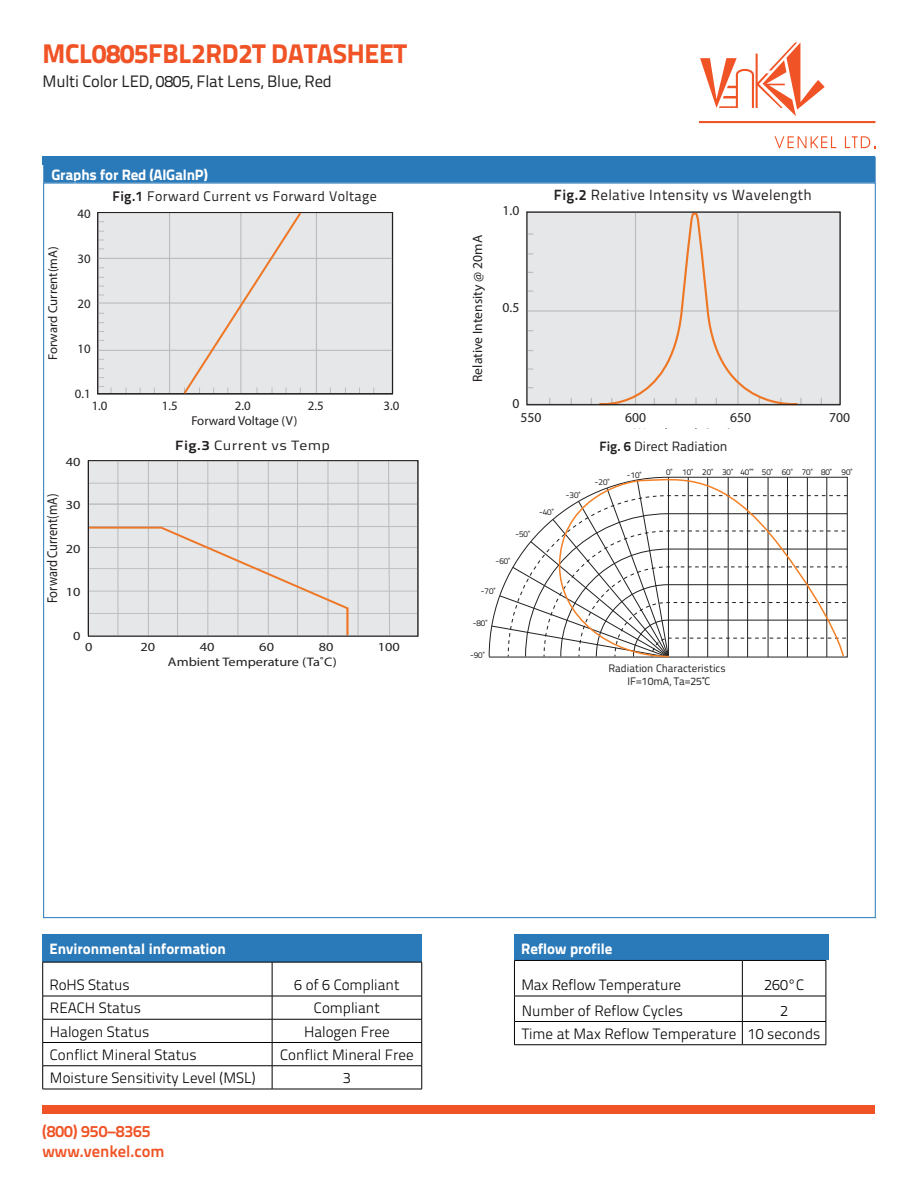
<style>
.page{position:relative;width:918px;height:1188px;background:#fff}
.page>*{position:absolute;margin:0;border:0;box-sizing:border-box;transform-origin:0 0}
.t1{font:800 27px "Titillium Text 22 L";letter-spacing:-.01em;color:#f05325}
.t2{font:16.5px "Titillium Text 22 L";letter-spacing:-.01em;color:#221f1f}
.t3{font:700 16.5px/19.8px "Titillium Text 22 L";color:#f05325}
.t4{font:300 15px/23.2px "Titillium Text 22 L";color:#000}
.t5{font:800 15px "Titillium Text 22 L";color:#fff}
.t6{font:14.85px "Titillium Text 22 L";letter-spacing:.025em;color:#231f20}
.t7{font:14.4px "Myriad Pro";color:#231f20;scale:.86 1}
.t8{font:13.95px "Titillium Text 22 L";letter-spacing:.025em;color:#231f20}
.t9{font:13.65px "Myriad Pro";color:#231f20}
.t10{font:13.5px "Titillium Text 22 L";color:#221f1f}
.t11{font:13.5px "Titillium Text 22 L";letter-spacing:.025em;color:#231f20;scale:1.16 1}
.t12{font:12.9px "Myriad Pro";color:#231f20}
.t13{font:12.45px "Myriad Pro";color:#231f20;scale:1.16 1}
.t14{font:10.8px/13px "Titillium Text 22 L";color:#221f1f;text-align:center}
.t15{font:8.4px "Titillium Text 22 L";color:#221f1f}
.s1{font-weight:700}
</style>
<div class="page">
<svg style="left:700px;top:43px;width:125px;height:73px"></svg>
<svg style="left:775px;top:136px;width:61px;height:12px"></svg>
<svg style="left:845px;top:136px;width:30px;height:12px"></svg>
<hr style="left:699px;top:121px;width:176px;height:2px;background:#f05325">
<div style="left:43px;top:1106px;width:832px;height:8px;background:#f05325"></div>
<div style="left:44px;top:158px;width:831px;height:24px;background:#2a79b8"></div>
<div style="left:43px;top:157px;width:833px;height:26px;border:2px solid #2a79b8"></div>
<div style="left:43px;top:934px;width:379px;height:28px;background:#2a79b8"></div>
<hr style="left:43px;top:962px;width:229px;height:1px;background:#000">
<hr style="left:42px;top:962px;width:1px;height:34px;background:#000">
<hr style="left:272px;top:962px;width:150px;height:1px;background:#000">
<hr style="left:272px;top:962px;width:1px;height:34px;background:#000">
<hr style="left:421px;top:962px;width:1px;height:34px;background:#000">
<hr style="left:43px;top:996px;width:229px;height:1px;background:#000">
<hr style="left:272px;top:996px;width:150px;height:1px;background:#000">
<hr style="left:43px;top:1019px;width:229px;height:1px;background:#000">
<hr style="left:272px;top:1019px;width:150px;height:1px;background:#000">
<hr style="left:43px;top:1042px;width:229px;height:1px;background:#000">
<hr style="left:272px;top:1042px;width:150px;height:1px;background:#000">
<hr style="left:43px;top:1065px;width:229px;height:1px;background:#000">
<svg style="left:42px;top:996px;width:1px;height:93px"></svg>
<hr style="left:272px;top:1065px;width:150px;height:1px;background:#000">
<svg style="left:272px;top:996px;width:1px;height:93px"></svg>
<svg style="left:421px;top:996px;width:1px;height:93px"></svg>
<hr style="left:43px;top:1089px;width:229px;height:1px;background:#000">
<hr style="left:272px;top:1089px;width:150px;height:1px;background:#000">
<div style="left:514px;top:934px;width:315px;height:26px;background:#2a79b8"></div>
<hr style="left:514px;top:960px;width:228px;height:1px;background:#000">
<hr style="left:514px;top:961px;width:1px;height:35px;background:#000">
<hr style="left:742px;top:960px;width:84px;height:1px;background:#000">
<hr style="left:742px;top:961px;width:1px;height:35px;background:#000">
<hr style="left:826px;top:961px;width:1px;height:35px;background:#000">
<hr style="left:514px;top:996px;width:228px;height:1px;background:#000">
<hr style="left:742px;top:996px;width:84px;height:1px;background:#000">
<hr style="left:514px;top:1021px;width:228px;height:1px;background:#000">
<svg style="left:514px;top:996px;width:1px;height:48px"></svg>
<hr style="left:742px;top:1021px;width:84px;height:1px;background:#000">
<svg style="left:742px;top:996px;width:1px;height:48px"></svg>
<svg style="left:826px;top:996px;width:1px;height:49px"></svg>
<hr style="left:514px;top:1044px;width:228px;height:1px;background:#000">
<hr style="left:742px;top:1044px;width:84px;height:1px;background:#000">
<div style="left:527px;top:212px;width:313px;height:193px;background:#e6e7e8"></div>
<hr style="left:526px;top:310px;width:314px;height:2px;background:#bbbdbf">
<hr style="left:526px;top:211px;width:314px;height:1px;background:#bbbdbf">
<svg style="left:591px;top:211px;width:211px;height:195px"></svg>
<div style="left:526px;top:212px;width:315px;height:193px;border:1px solid #231f20"></div>
<div style="left:88px;top:461px;width:330px;height:175px;background:#e6e7e8"></div>
<hr style="left:88px;top:504px;width:330px;height:1px;background:#bbbdbf">
<hr style="left:88px;top:526px;width:330px;height:1px;background:#bbbdbf">
<hr style="left:88px;top:547px;width:330px;height:1px;background:#bbbdbf">
<hr style="left:88px;top:568px;width:330px;height:1px;background:#bbbdbf">
<hr style="left:88px;top:613px;width:330px;height:1px;background:#bbbdbf">
<hr style="left:88px;top:591px;width:329px;height:1px;background:#bbbdbf">
<hr style="left:88px;top:483px;width:330px;height:1px;background:#bbbdbf">
<hr style="left:87px;top:461px;width:1px;height:173px;background:#bbbdbf">
<hr style="left:118px;top:461px;width:1px;height:174px;background:#bbbdbf">
<hr style="left:148px;top:461px;width:1px;height:175px;background:#bbbdbf">
<hr style="left:177px;top:461px;width:1px;height:175px;background:#bbbdbf">
<hr style="left:207px;top:461px;width:1px;height:175px;background:#bbbdbf">
<hr style="left:328px;top:461px;width:1px;height:175px;background:#bbbdbf">
<hr style="left:358px;top:461px;width:1px;height:175px;background:#bbbdbf">
<svg style="left:388px;top:462px;width:3px;height:173px"></svg>
<hr style="left:237px;top:461px;width:1px;height:175px;background:#bbbdbf">
<hr style="left:268px;top:461px;width:1px;height:173px;background:#bbbdbf">
<hr style="left:297px;top:461px;width:1px;height:175px;background:#bbbdbf">
<svg style="left:87px;top:526px;width:263px;height:111px"></svg>
<div style="left:88px;top:460px;width:330px;height:177px;border:1px solid #231f20"></div>
<div style="left:98px;top:212px;width:294px;height:182px;background:#e6e7e8"></div>
<hr style="left:169px;top:213px;width:1px;height:181px;background:#bbbdbf">
<hr style="left:316px;top:213px;width:1px;height:181px;background:#bbbdbf">
<hr style="left:97px;top:258px;width:296px;height:1px;background:#bbbdbf">
<hr style="left:97px;top:302px;width:296px;height:2px;background:#bbbdbf">
<hr style="left:97px;top:350px;width:296px;height:1px;background:#bbbdbf">
<div style="left:97px;top:212px;width:296px;height:182px;border:1px solid #231f20"></div>
<svg style="left:182px;top:212px;width:121px;height:183px"></svg>
<svg style="left:488px;top:476px;width:360px;height:182px"></svg>
<svg style="left:558px;top:476px;width:287px;height:182px"></svg>
<h1 class="t1" style="left:43px;top:38px;width:366px">MCL0805FBL2RD2T DATASHEET</h1>
<p class="t2" style="left:43px;top:75px;width:291px">Multi Color LED, 0805, Flat Lens, Blue, Red</p>
<p class="t5" style="left:52px;top:169px;width:158px">Graphs for Red (AlGalnP)</p>
<p class="t12" style="left:48px;top:360px;width:115px;rotate:-90deg">Forward Current(mA)</p>
<p class="t12" style="left:77px;top:209px;width:15px">40</p>
<p class="t12" style="left:77px;top:254px;width:15px">30</p>
<p class="t12" style="left:77px;top:299px;width:15px">20</p>
<p class="t12" style="left:77px;top:344px;width:15px">10</p>
<p class="t12" style="left:75px;top:388px;width:17px">0.1</p>
<p class="t8" style="left:112px;top:191px;width:266px"><span class="s1">Fig.1</span> Forward Current vs Forward Voltage</p>
<p class="t12" style="left:92px;top:401px;width:17px">1.0</p>
<p class="t12" style="left:162px;top:401px;width:17px">1.5</p>
<p class="t12" style="left:235px;top:401px;width:17px">2.0</p>
<p class="t12" style="left:308px;top:401px;width:17px">2.5</p>
<p class="t12" style="left:384px;top:401px;width:17px">3.0</p>
<p class="t12" style="left:191px;top:416px;width:107px">Forward Voltage (V)</p>
<p class="t11" style="left:175px;top:440px;width:135px"><span class="s1">Fig.3</span> Current vs Temp</p>
<p class="t13" style="left:66px;top:457px;width:14px">40</p>
<p class="t13" style="left:66px;top:500px;width:14px">30</p>
<p class="t13" style="left:66px;top:544px;width:14px">20</p>
<p class="t13" style="left:66px;top:587px;width:14px">10</p>
<p class="t13" style="left:73px;top:631px;width:8px">0</p>
<p class="t7" style="left:47px;top:603px;width:129px;rotate:-90deg">Forward Current(mA)</p>
<p class="t13" style="left:85px;top:642px;width:8px">0</p>
<p class="t13" style="left:140px;top:642px;width:14px">20</p>
<p class="t13" style="left:200px;top:642px;width:14px">40</p>
<p class="t13" style="left:259px;top:642px;width:14px">60</p>
<p class="t13" style="left:319px;top:642px;width:14px">80</p>
<p class="t13" style="left:378px;top:642px;width:21px">100</p>
<p class="t13" style="left:168px;top:657px;width:147px">Ambient Temperature (Ta˚C)</p>
<p class="t9" style="left:473px;top:382px;width:148px;rotate:-90deg">Relative Intensity @ 20mA</p>
<p class="t9" style="left:503px;top:206px;width:18px">1.0</p>
<p class="t9" style="left:503px;top:302px;width:18px">0.5</p>
<p class="t9" style="left:512px;top:398px;width:8px">0</p>
<p class="t6" style="left:554px;top:189px;width:259px"><span class="s1">Fig.2</span> Relative Intensity vs Wavelength</p>
<p class="t9" style="left:520px;top:412px;width:22px">550</p>
<p class="t9" style="left:625px;top:412px;width:22px">600</p>
<p class="t9" style="left:730px;top:412px;width:22px">650</p>
<p class="t9" style="left:829px;top:412px;width:22px">700</p>
<p class="t15" style="left:515px;top:531px;width:16px">-50˚</p>
<p class="t15" style="left:496px;top:558px;width:16px">-60˚</p>
<p class="t15" style="left:539px;top:509px;width:16px">-40˚</p>
<p class="t15" style="left:566px;top:491px;width:16px">-30˚</p>
<p class="t10" style="left:599px;top:441px;width:130px"><span class="s1">Fig. 6</span> Direct Radiation</p>
<p class="t15" style="left:666px;top:469px;width:188px">0˚ 10˚ 20˚ 30˚ 40˚˚ 50˚ 60˚ 70˚ 80˚ 90˚</p>
<p class="t15" style="left:627px;top:471px;width:16px">-10˚</p>
<p class="t15" style="left:595px;top:479px;width:16px">-20˚</p>
<p class="t15" style="left:481px;top:588px;width:16px">-70˚</p>
<p class="t15" style="left:473px;top:619px;width:16px">-80˚</p>
<p class="t15" style="left:470px;top:652px;width:16px">-90˚</p>
<p class="t14" style="left:609px;top:662px;width:119px">Radiation Characteristics<br>IF=10mA, Ta=25˚C</p>
<p class="t5" style="left:50px;top:943px;width:178px">Environmental information</p>
<p class="t4" style="left:50px;top:975px;width:82px">RoHS Status</p>
<p class="t4" style="left:294px;top:975px;width:107px">6 of 6 Compliant</p>
<p class="t4" style="left:50px;top:998px;width:93px">REACH Status</p>
<p class="t4" style="left:314px;top:998px;width:67px">Compliant</p>
<p class="t4" style="left:50px;top:1021px;width:101px">Halogen Status</p>
<p class="t4" style="left:304px;top:1021px;width:87px">Halogen Free</p>
<p class="t4" style="left:50px;top:1044px;width:148px">Conflict Mineral Status</p>
<p class="t4" style="left:280px;top:1044px;width:135px">Conflict Mineral Free</p>
<p class="t4" style="left:50px;top:1068px;width:207px">Moisture Sensitivity Level (MSL)</p>
<p class="t4" style="left:343px;top:1068px;width:9px">3</p>
<p class="t3" style="left:43px;top:1122px;width:124px">(800) 950–8365 www.venkel.com</p>
<p class="t5" style="left:521px;top:943px;width:93px">Reflow profile</p>
<p class="t4" style="left:521px;top:975px;width:161px">Max Reflow Temperature</p>
<p class="t4" style="left:764px;top:975px;width:41px">260°C</p>
<p class="t4" style="left:522px;top:1000px;width:163px">Number of Reflow Cycles</p>
<p class="t4" style="left:522px;top:1000px;width:300px;text-indent:258px">2<br>Time at Max Reflow Temperature 10 seconds</p>
</div>
